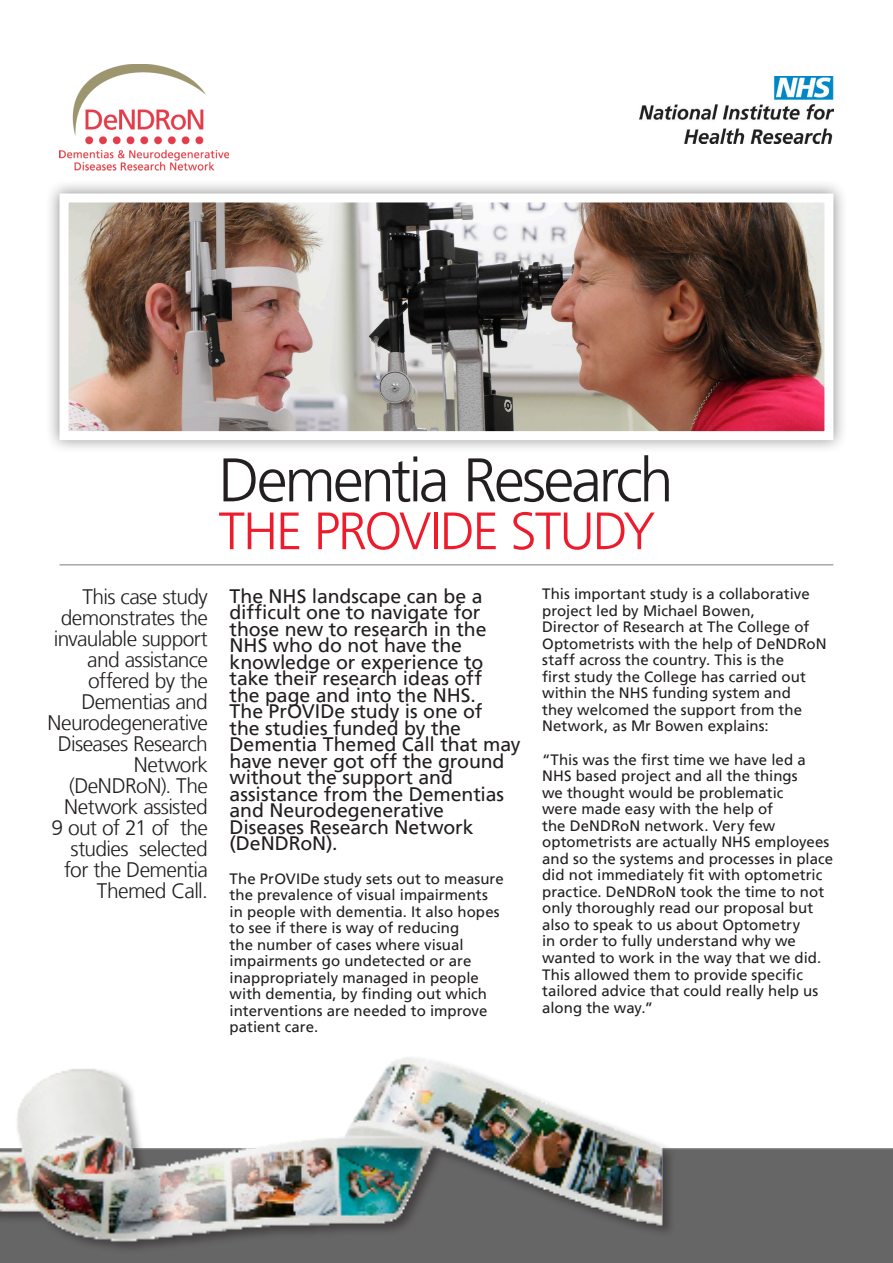
<style>
.page{position:relative;width:893px;height:1263px;background:#fff}
.page>*{position:absolute;margin:0;border:0;box-sizing:border-box;transform-origin:0 0}
.t1{font:300 61.5px "Frutiger LT";letter-spacing:-.05em;color:#231f20}
.t2{font:300 52.5px "Frutiger LT";letter-spacing:-.035em;color:#ee1b2c}
.t3{font:300 21px/21px "Frutiger LT";letter-spacing:-.03em;color:#231f20;text-align:right}
.t4{font:19.5px/16.5px "Frutiger LT";letter-spacing:-.005em;color:#231f20}
.t5{font:15px/16.5px "Frutiger LT";letter-spacing:.005em;color:#231f20}
</style>
<div class="page">
<div style="left:45px;top:179px;width:803px;height:275px;background:#231f20;opacity:.5"></div>
<img style="left:70px;top:203px;width:753px;height:227px">
<div style="left:60px;top:193px;width:773px;height:247px;border:9px solid #fff"></div>
<img style="left:60px;top:64px;width:169px;height:106px">
<img style="left:639px;top:76px;width:194px;height:67px">
<hr style="left:60px;top:564px;width:773px;height:1px;background:#231f20">
<div style="left:0;top:1148px;width:893px;height:115px;background:#676666"></div>
<div style="left:0;top:1055px;width:676px;height:199px;background:#676666"></div>
<img style="left:0;top:1055px;width:696px;height:193px">
<p class="t1" style="left:219px;top:445px;width:457px">Dementia Research</p>
<p class="t2" style="left:219px;top:501px;width:438px">THE PROVIDE STUDY</p>
<p class="t3" style="left:48px;top:586px;width:162px">This case study demonstrates the invaulable support and assistance offered by the<br>Dementias and<br>Neurodegenerative<br>Diseases Research<br>Network (DeNDRoN). The<br>Network assisted<br>9 out of 21 of the studies selected for the Dementia<br>Themed Call.</p>
<p class="t4" style="left:230px;top:588px;width:292px">The NHS landscape can be a difficult one to navigate for those new to research in the<br>NHS who do not have the knowledge or experience to take their research ideas off<br>the page and into the NHS.<br>The PrOVIDe study is one of<br>the studies funded by the<br>Dementia Themed Call that may have never got off the ground without the support and assistance from the Dementias and Neurodegenerative<br>Diseases Research Network (DeNDRoN).</p>
<p class="t5" style="left:230px;top:870px;width:276px">The PrOVIDe study sets out to measure the prevalence of visual impairments in people with dementia. It also hopes to see if there is way of reducing<br>the number of cases where visual impairments go undetected or are inappropriately managed in people with dementia, by finding out which interventions are needed to improve patient care.</p>
<p class="t5" style="left:542px;top:586px;width:286px">This important study is a collaborative project led by Michael Bowen,<br>Director of Research at The College of Optometrists with the help of DeNDRoN staff across the country. This is the<br>first study the College has carried out within the NHS funding system and<br>they welcomed the support from the Network, as Mr Bowen explains:</p>
<p class="t5" style="left:542px;top:751px;width:292px">“This was the first time we have led a NHS based project and all the things<br>we thought would be problematic<br>were made easy with the help of<br>the DeNDRoN network. Very few optometrists are actually NHS employees and so the systems and processes in place did not immediately fit with optometric practice. DeNDRoN took the time to not only thoroughly read our proposal but also to speak to us about Optometry<br>in order to fully understand why we wanted to work in the way that we did.<br>This allowed them to provide specific tailored advice that could really help us along the way.”</p>
</div>
